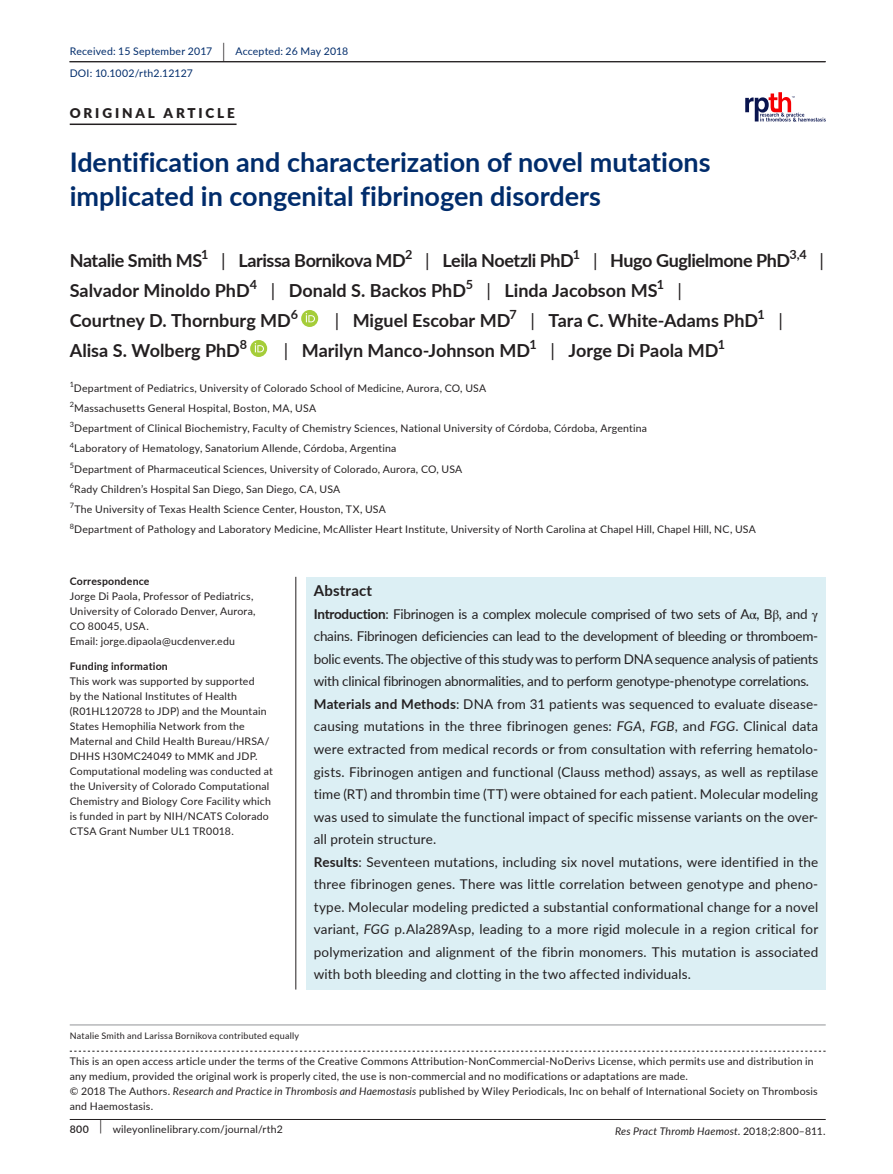
<style>
.page{position:relative;width:893px;height:1174px;background:#fff}
.page>*{position:absolute;margin:0;border:0;box-sizing:border-box;transform-origin:0 0}
.t1{font:700 27px/34.5px "Lato";color:#002c6b}
.t2{font:700 18px "Lato";color:#231f20}
.t3{font:700 18px "Lato";letter-spacing:-.025em;color:#231f20}
.t4{font:18px "Lato";color:#231f20}
.t5{font:700 15px "Lato";letter-spacing:.015em;color:#231f20}
.t6{font:13.5px/22.5px "Lato";letter-spacing:.01em;color:#231f20}
.t7{font:900 13.5px "Lato";letter-spacing:.21em;color:#231f20}
.t8{font:700 12.6px "Lato";color:#231f20}
.t9{font:10.5px/15px "Lato";letter-spacing:.02em;color:#231f20}
.t10{font:10.5px/21.8px "Lato";letter-spacing:.015em;color:#002c6b}
.t11{font:italic 10.5px "Lato";letter-spacing:.02em;color:#231f20}
.t12{font:700 10.5px "Lato";letter-spacing:.02em;color:#231f20}
.t13{font:9px "Lato";letter-spacing:.025em;color:#231f20}
.t14{font:7.35px "Lato";color:#231f20}
.s1{font-size:19.65px;color:#231f20}
.s2{font-weight:400}
.s3{font-weight:700}
.s4{font-family:"STIX"}
.s5{font-style:italic}
.s6{font-weight:600}
.s7{font-style:normal}
</style>
<div class="page">
<hr style="left:70px;top:1119px;width:756px;height:1px;background:#231f20">
<svg style="left:745px;top:92px;width:81px;height:30px"></svg>
<hr style="left:69px;top:61px;width:756px;height:1px;background:#231f20">
<hr style="left:70px;top:61px;width:756px;height:1px;background:#231f20">
<hr style="left:70px;top:123px;width:167px;height:2px;background:#231f20">
<svg style="left:301px;top:310px;width:17px;height:17px"></svg>
<svg style="left:306px;top:313px;width:9px;height:9px"></svg>
<svg style="left:250px;top:340px;width:17px;height:17px"></svg>
<svg style="left:255px;top:343px;width:9px;height:9px"></svg>
<svg style="left:70px;top:1050px;width:756px;height:1px"></svg>
<hr style="left:70px;top:1024px;width:756px;height:1px;background:#939598">
<div style="left:306px;top:577px;width:520px;height:412px;background:#dceff4"></div>
<hr style="left:295px;top:577px;width:1px;height:412px;background:#231f20">
<p class="t10" style="left:70px;top:40px;width:280px">Received: 15 September 2017 <span class="s1">|</span> Accepted: 26 May 2018<br>DOI: 10.1002/rth2.12127</p>
<p class="t7" style="left:70px;top:102px;width:167px">ORIGINAL ARTICLE</p>
<h1 class="t1" style="left:70px;top:143px;width:642px">Identification and characterization of novel mutations implicated in congenital fibrinogen disorders</h1>
<h2 class="t3" style="left:70px;top:247px;width:134px">Natalie Smith MS</h2>
<p class="t8" style="left:201px;top:245px;width:9px">1</p>
<h2 class="t3" style="left:221px;top:247px;width:186px"><span class="s2">|</span> Larissa Bornikova MD</h2>
<p class="t8" style="left:405px;top:245px;width:9px">2</p>
<h2 class="t3" style="left:425px;top:247px;width:150px"><span class="s2">|</span> Leila Noetzli PhD</h2>
<p class="t8" style="left:573px;top:245px;width:9px">1</p>
<h2 class="t3" style="left:593px;top:247px;width:199px"><span class="s2">|</span> Hugo Guglielmone PhD</h2>
<p class="t8" style="left:789px;top:245px;width:19px">3,4</p>
<h2 class="t4" style="left:819px;top:247px;width:6px">|</h2>
<h2 class="t2" style="left:70px;top:277px;width:181px">Salvador Minoldo PhD</h2>
<p class="t8" style="left:250px;top:275px;width:9px">4</p>
<h2 class="t2" style="left:271px;top:277px;width:197px"><span class="s2">|</span> Donald S. Backos PhD</h2>
<p class="t8" style="left:466px;top:275px;width:9px">5</p>
<h2 class="t2" style="left:487px;top:277px;width:173px"><span class="s2">|</span> Linda Jacobson MS</h2>
<p class="t8" style="left:657px;top:275px;width:9px">1</p>
<h2 class="t4" style="left:678px;top:277px;width:6px">|</h2>
<h2 class="t2" style="left:70px;top:307px;width:223px">Courtney D. Thornburg MD</h2>
<p class="t8" style="left:291px;top:305px;width:9px">6</p>
<h2 class="t2" style="left:335px;top:307px;width:177px"><span class="s2">|</span> Miguel Escobar MD</h2>
<p class="t8" style="left:509px;top:305px;width:9px">7</p>
<h2 class="t2" style="left:530px;top:307px;width:229px"><span class="s2">|</span> Tara C. White-Adams PhD</h2>
<p class="t8" style="left:758px;top:305px;width:9px">1</p>
<h2 class="t4" style="left:778px;top:307px;width:6px">|</h2>
<h2 class="t2" style="left:70px;top:337px;width:172px">Alisa S. Wolberg PhD</h2>
<p class="t8" style="left:240px;top:335px;width:9px">8</p>
<h2 class="t2" style="left:284px;top:337px;width:248px"><span class="s2">|</span> Marilyn Manco-Johnson MD</h2>
<p class="t8" style="left:530px;top:335px;width:9px">1</p>
<h2 class="t2" style="left:550px;top:337px;width:169px"><span class="s2">|</span> Jorge Di Paola MD</h2>
<p class="t8" style="left:718px;top:335px;width:9px">1</p>
<p class="t14" style="left:70px;top:379px;width:6px">1</p>
<p class="t9" style="left:70px;top:377px;width:688px;line-height:20.2px;text-indent:4px">Department of Pediatrics, University of Colorado School of Medicine, Aurora, CO, USA<br><sup>2</sup>Massachusetts General Hospital, Boston, MA, USA<br><sup>3</sup>Department of Clinical Biochemistry, Faculty of Chemistry Sciences, National University of Córdoba, Córdoba, Argentina<br><sup>4</sup>Laboratory of Hematology, Sanatorium Allende, Córdoba, Argentina<br><sup>5</sup>Department of Pharmaceutical Sciences, University of Colorado, Aurora, CO, USA<br><sup>6</sup>Rady Children’s Hospital San Diego, San Diego, CA, USA<br><sup>7</sup>The University of Texas Health Science Center, Houston, TX, USA<br><sup>8</sup>Department of Pathology and Laboratory Medicine, McAllister Heart Institute, University of North Carolina at Chapel Hill, Chapel Hill, NC, USA</p>
<p class="t12" style="left:70px;top:574px;width:81px">Correspondence</p>
<p class="t9" style="left:70px;top:588px;width:187px">Jorge Di Paola, Professor of Pediatrics, University of Colorado Denver, Aurora, CO 80045, USA.<br>Email: jorge.dipaola@ucdenver.edu</p>
<p class="t12" style="left:70px;top:658px;width:100px">Funding information</p>
<p class="t9" style="left:70px;top:673px;width:205px">This work was supported by supported<br>by the National Institutes of Health (R01HL120728 to JDP) and the Mountain States Hemophilia Network from the Maternal and Child Health Bureau/HRSA/ DHHS H30MC24049 to MMK and JDP.<br>Computational modeling was conducted at the University of Colorado Computational Chemistry and Biology Core Facility which is funded in part by NIH/NCATS Colorado CTSA Grant Number UL1 TR0018.</p>
<h3 class="t5" style="left:314px;top:580px;width:60px">Abstract</h3>
<p class="t6" style="left:314px;top:602px;width:506px"><span class="s3">Introduction</span>: Fibrinogen is a complex molecule comprised of two sets of A<span class="s4">α</span>, B<span class="s4">β</span>, and <span class="s4">γ </span>chains. Fibrinogen deficiencies can lead to the development of bleeding or thromboem&shy;bolic events. The objective of this study was to perform DNA sequence analysis of patients with clinical fibrinogen abnormalities, and to perform genotype-phenotype correlations.<br><span class="s3">Materials and Methods</span>: DNA from 31 patients was sequenced to evaluate disease&shy;causing mutations in the three fibrinogen genes: <span class="s5">FGA</span>, <span class="s5">FGB</span>, and <span class="s5">FGG</span>. Clinical data were extracted from medical records or from consultation with referring hematolo&shy;gists. Fibrinogen antigen and functional (Clauss method) assays, as well as reptilase time (RT) and thrombin time (TT) were obtained for each patient. Molecular modeling was used to simulate the functional impact of specific missense variants on the over&shy;all protein structure.<br><span class="s3">Results</span>: Seventeen mutations, including six novel mutations, were identified in the three fibrinogen genes. There was little correlation between genotype and pheno&shy;type. Molecular modeling predicted a substantial conformational change for a novel variant, <span class="s5">FGG</span> p.Ala289Asp, leading to a more rigid molecule in a region critical for polymerization and alignment of the fibrin monomers. This mutation is associated with both bleeding and clotting in the two affected individuals.</p>
<p class="t13" style="left:70px;top:1029px;width:231px">Natalie Smith and Larissa Bornikova contributed equally</p>
<p class="t9" style="left:70px;top:1053px;width:749px">This is an open access article under the terms of the Creative Commons Attribution-NonCommercial-NoDerivs License, which permits use and distribution in any medium, provided the original work is properly cited, the use is non-commercial and no modifications or adaptations are made.<br>© 2018 The Authors. <span class="s5">Research and Practice in Thrombosis and Haemostasis</span> published by Wiley Periodicals, Inc on behalf of International Society on Thrombosis and Haemostasis.</p>
<p class="t9" style="left:70px;top:1121px;width:215px"><span class="s6">800</span> <sup>|</sup> wileyonlinelibrary.com/journal/rth2</p>
<p class="t11" style="left:615px;top:1123px;width:212px">Res Pract Thromb Haemost. <span class="s7">2018;2:800–811.</span></p>
</div>
